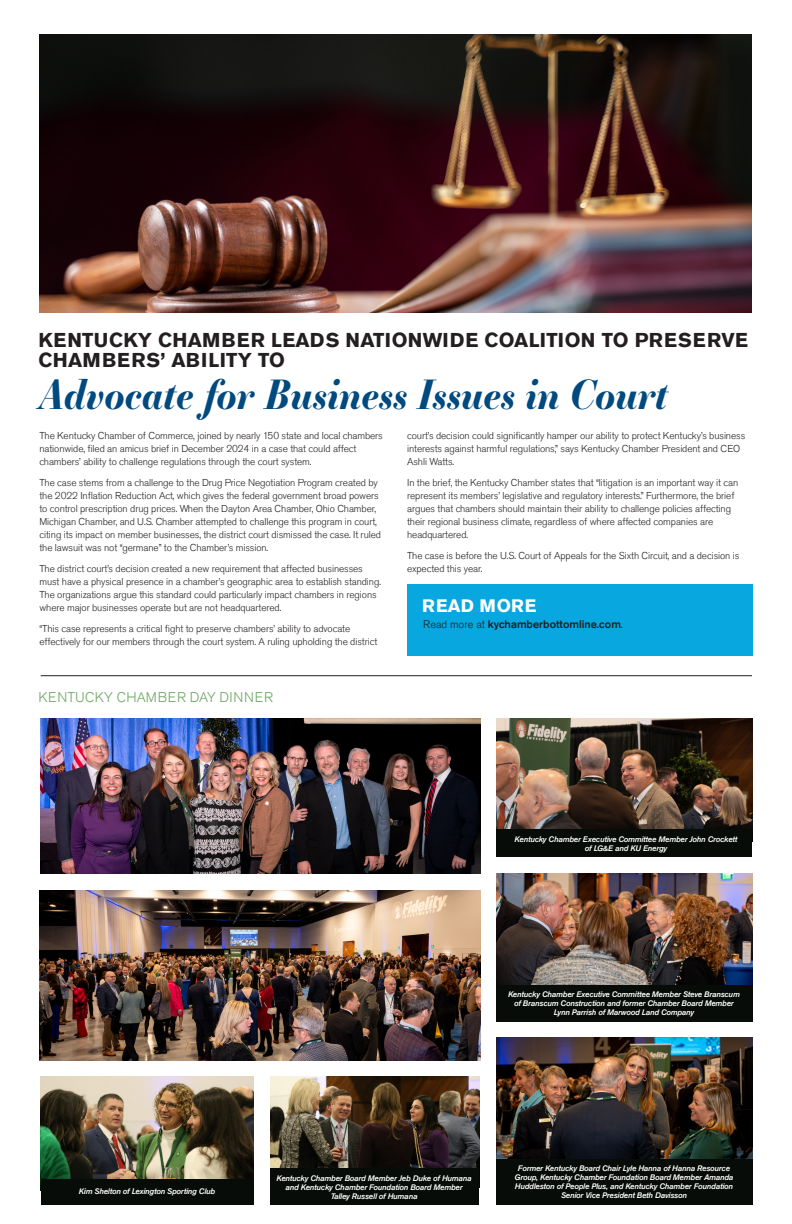
<style>
.page{position:relative;width:792px;height:1224px;background:#fff}
.page>*{position:absolute;margin:0;border:0;box-sizing:border-box;transform-origin:0 0}
.t1{font:italic 700 40px "Essonnes Display";color:#004a7f;scale:.92 1}
.t2{font:700 20px/20px "Akzidenz Grotesk Std";letter-spacing:.015em;color:#231f20}
.t3{font:700 18px "Akzidenz Grotesk Std";letter-spacing:.025em;color:#fff}
.t4{font:300 14px "Akzidenz Grotesk Std";letter-spacing:.03em;color:#6da663}
.t5{font:500 11px "Akzidenz Grotesk Std";color:#231f20}
.t6{font:300 10px/13px "Akzidenz Grotesk Std";letter-spacing:-.01em;color:#231f20}
.t7{font:italic 500 8px/9px "Akzidenz Grotesk Std";letter-spacing:-.02em;color:#fff;text-align:center}
.s1{font-weight:300}
</style>
<div class="page">
<img style="left:41px;top:1076px;width:212px;height:104px">
<img style="left:40px;top:890px;width:440px;height:171px">
<div style="left:41px;top:1180px;width:212px;height:25px;background:#070c08"></div>
<hr style="left:41px;top:675px;width:711px;height:1px;background:#231f20">
<img style="left:40px;top:34px;width:712px;height:278px">
<img style="left:41px;top:719px;width:439px;height:154px">
<div style="left:407px;top:585px;width:345px;height:71px;background:#08a7e0"></div>
<img style="left:496px;top:1037px;width:256px;height:123px">
<div style="left:496px;top:1160px;width:256px;height:45px;background:#070c08"></div>
<img style="left:496px;top:873px;width:256px;height:112px">
<div style="left:496px;top:985px;width:256px;height:36px;background:#070c08"></div>
<img style="left:270px;top:1076px;width:209px;height:93px">
<div style="left:270px;top:1169px;width:209px;height:36px;background:#070c08"></div>
<img style="left:496px;top:719px;width:256px;height:110px">
<div style="left:496px;top:829px;width:256px;height:28px;background:#070c08"></div>
<p class="t2" style="left:39px;top:330px;width:711px">KENTUCKY CHAMBER LEADS NATIONWIDE COALITION TO PRESERVE<br>CHAMBERS’ ABILITY TO</p>
<p class="t1" style="left:40px;top:366px;width:684px">Advocate for Business Issues in Court</p>
<p class="t6" style="left:39px;top:429px;width:345px">The Kentucky Chamber of Commerce, joined by nearly 150 state and local chambers nationwide, filed an amicus brief in December 2024 in a case that could affect chambers’ ability to challenge regulations through the court system.</p>
<p class="t6" style="left:39px;top:476px;width:343px">The case stems from a challenge to the Drug Price Negotiation Program created by the 2022 Inflation Reduction Act, which gives the federal government broad powers to control prescription drug prices. When the Dayton Area Chamber, Ohio Chamber, Michigan Chamber, and U.S. Chamber attempted to challenge this program in court, citing its impact on member businesses, the district court dismissed the case. It ruled the lawsuit was not “germane” to the Chamber’s mission.</p>
<p class="t6" style="left:39px;top:562px;width:343px">The district court’s decision created a new requirement that affected businesses must have a physical presence in a chamber’s geographic area to establish standing.<br>The organizations argue this standard could particularly impact chambers in regions where major businesses operate but are not headquartered.</p>
<p class="t6" style="left:39px;top:622px;width:339px">“This case represents a critical fight to preserve chambers’ ability to advocate effectively for our members through the court system. A ruling upholding the district</p>
<p class="t4" style="left:38px;top:690px;width:236px">KENTUCKY CHAMBER DAY DINNER</p>
<p class="t6" style="left:407px;top:429px;width:340px">court’s decision could significantly hamper our ability to protect Kentucky’s business interests against harmful regulations,” says Kentucky Chamber President and CEO<br>Ashli Watts.</p>
<p class="t6" style="left:407px;top:476px;width:333px">In the brief, the Kentucky Chamber states that “litigation is an important way it can represent its members’ legislative and regulatory interests.” Furthermore, the brief argues that chambers should maintain their ability to challenge policies affecting their regional business climate, regardless of where affected companies are headquartered.</p>
<p class="t6" style="left:407px;top:549px;width:334px">The case is before the U.S. Court of Appeals for the Sixth Circuit, and a decision is expected this year.</p>
<p class="t3" style="left:422px;top:596px;width:116px">READ MORE</p>
<p class="t5" style="left:423px;top:617px;width:201px"><span class="s1">Read more at</span> kychamberbottomline.com<span class="s1">.</span></p>
<p class="t7" style="left:515px;top:835px;width:224px">Kentucky Chamber Executive Committee Member John Crockett of LG&amp;E and KU Energy</p>
<p class="t7" style="left:508px;top:990px;width:233px">Kentucky Chamber Executive Committee Member Steve Branscum of Branscum Construction and former Chamber Board Member<br>Lynn Parrish of Marwood Land Company</p>
<p class="t7" style="left:79px;top:1187px;width:138px">Kim Shelton of Lexington Sporting Club</p>
<p class="t7" style="left:277px;top:1174px;width:197px">Kentucky Chamber Board Member Jeb Duke of Humana and Kentucky Chamber Foundation Board Member<br>Talley Russell of Humana</p>
<p class="t7" style="left:515px;top:1164px;width:220px">Former Kentucky Board Chair Lyle Hanna of Hanna Resource Group, Kentucky Chamber Foundation Board Member Amanda Huddleston of People Plus, and Kentucky Chamber Foundation Senior Vice President Beth Davisson</p>
</div>
